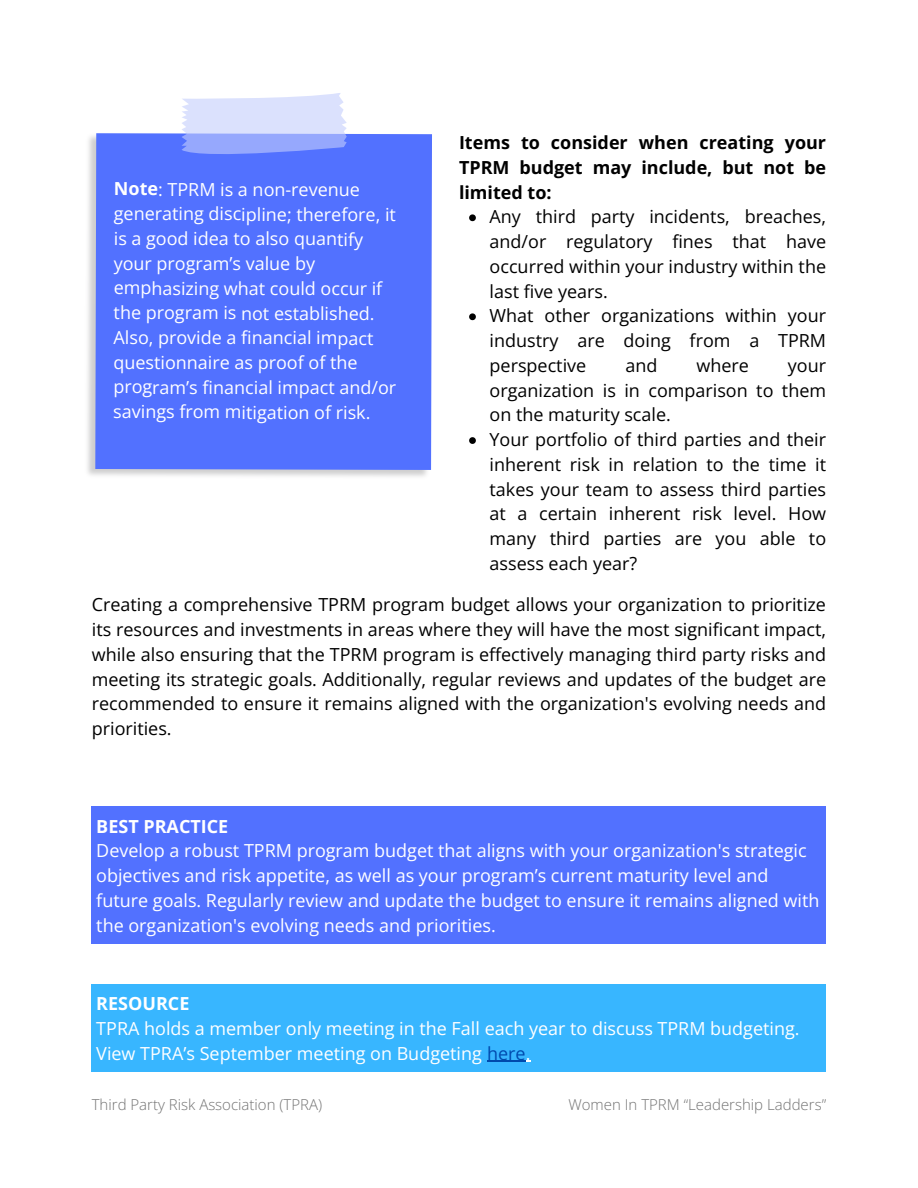
<style>
.page{position:relative;width:918px;height:1188px;background:#fff}
.page>*{position:absolute;margin:0;border:0;box-sizing:border-box;transform-origin:0 0}
.t1{font:18px/24.8px "Open Sans";color:#000;text-align:justify}
.t2{font:18px/24.8px "Open Sans";color:#fff}
.t3{font:700 18px/24.8px "Open Sans";color:#000;text-align:justify}
.t4{font:700 18px "Open Sans";color:#fff}
.t5{font:300 15px "Open Sans";color:#737373}
.s1{font-weight:700}
.s2{color:#004aad}
</style>
<div class="page">
<img style="left:87px;top:136px;width:340px;height:341px">
<div style="left:95px;top:133px;width:337px;height:337px;background:#5271ff"></div>
<svg style="left:181px;top:93px;width:166px;height:62px;background:#c2ccfd"></svg>
<div style="left:92px;top:807px;width:734px;height:137px;background:#5271ff"></div>
<svg style="left:469px;top:214px;width:7px;height:7px"></svg>
<svg style="left:469px;top:313px;width:7px;height:7px"></svg>
<svg style="left:469px;top:437px;width:7px;height:7px"></svg>
<div style="left:92px;top:984px;width:734px;height:88px;background:#38b6ff"></div>
<hr style="left:487px;top:1061px;width:39px;height:1px;background:#004aad">
<p class="t2" style="left:113px;top:176px;width:284px"><span class="s1">Note</span>: TPRM is a non-revenue generating discipline; therefore, it is a good idea to also quantify your program’s value by emphasizing what could occur if the program is not established.<br>Also, provide a financial impact questionnaire as proof of the program’s financial impact and/or savings from mitigation of risk.</p>
<p class="t3" style="left:459px;top:130px;width:369px">Items to consider when creating your TPRM budget may include, but not be limited to:</p>
<p class="t1" style="left:490px;top:204px;width:338px">Any third party incidents, breaches, and/or regulatory fines that have occurred within your industry within the last five years.</p>
<p class="t1" style="left:490px;top:303px;width:338px">What other organizations within your industry are doing from a TPRM perspective</p>
<p class="t1" style="left:625px;top:353px;width:34px">and</p>
<p class="t1" style="left:696px;top:353px;width:54px">where</p>
<p class="t1" style="left:490px;top:353px;width:338px;text-indent:298px">your organization is in comparison to them on the maturity scale.</p>
<p class="t1" style="left:490px;top:427px;width:338px">Your portfolio of third parties and their inherent risk in relation to the time it takes your team to assess third parties at a certain inherent risk level. How many third parties are you able to assess each year?</p>
<p class="t1" style="left:92px;top:592px;width:736px">Creating a comprehensive TPRM program budget allows your organization to prioritize its resources and investments in areas where they will have the most significant impact, while also ensuring that the TPRM program is effectively managing third party risks and meeting its strategic goals. Additionally, regular reviews and updates of the budget are recommended to ensure it remains aligned with the organization's evolving needs and priorities.</p>
<p class="t4" style="left:96px;top:813px;width:134px">BEST PRACTICE</p>
<p class="t2" style="left:96px;top:838px;width:725px">Develop a robust TPRM program budget that aligns with your organization's strategic objectives and risk appetite, as well as your program’s current maturity level and future goals. Regularly review and update the budget to ensure it remains aligned with the organization's evolving needs and priorities.</p>
<p class="t4" style="left:96px;top:991px;width:95px">RESOURCE</p>
<p class="t2" style="left:96px;top:1016px;width:705px">TPRA holds a member only meeting in the Fall each year to discuss TPRM budgeting.<br>View TPRA’s September meeting on Budgeting <span class="s2">here</span>.</p>
<p class="t5" style="left:92px;top:1094px;width:232px">Third Party Risk Association (TPRA)</p>
<p class="t5" style="left:568px;top:1094px;width:259px">Women In TPRM “Leadership Ladders”</p>
</div>
